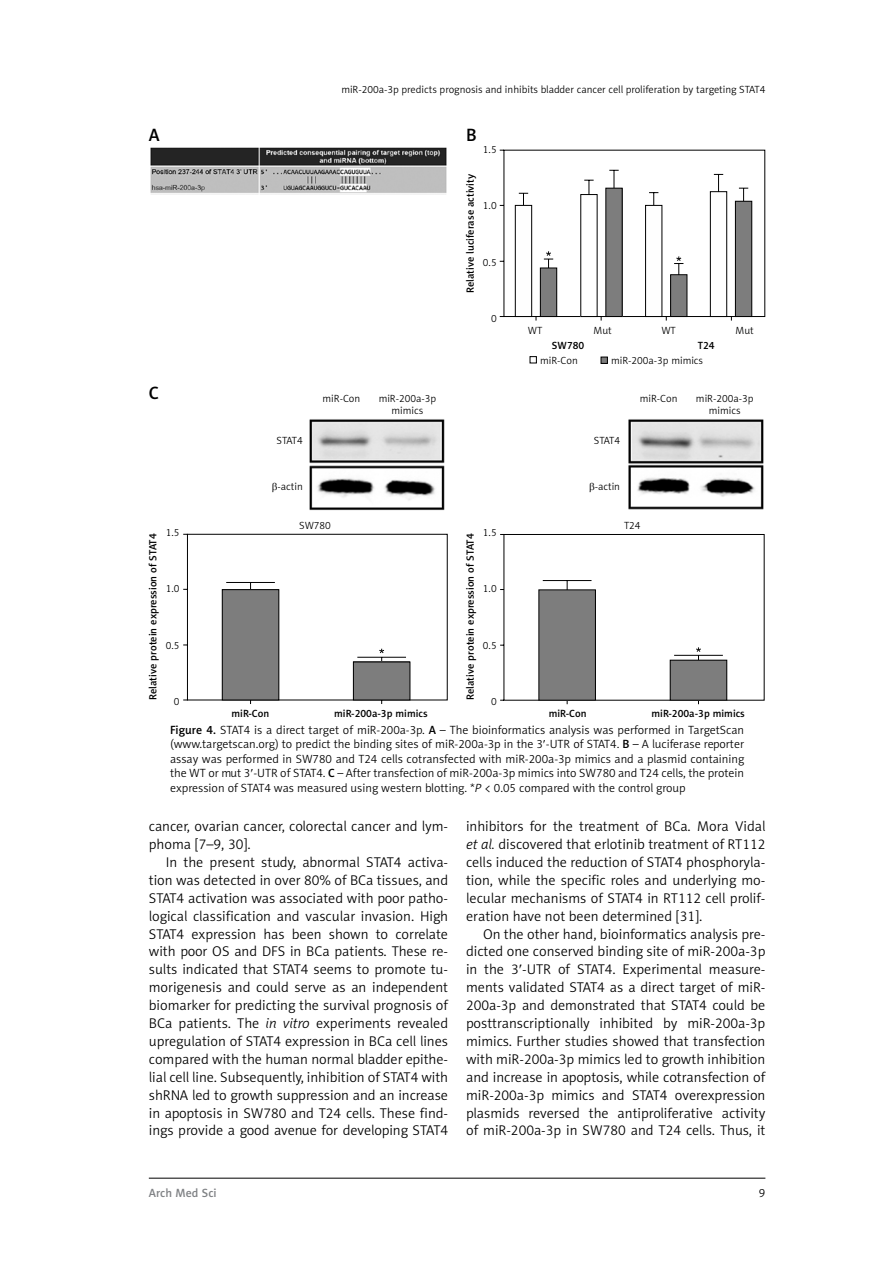
<style>
.page{position:relative;width:893px;height:1263px;background:#fff}
.page>*{position:absolute;margin:0;border:0;box-sizing:border-box;transform-origin:0 0}
.t1{font:18px "Naomi Sans EFN Medium";color:#000}
.t2{font:14.25px/17.9px "Naomi Sans EFN Light";color:#000;text-align:justify}
.t3{font:12px/14.4px "Naomi Sans EFN Light";color:#000;text-align:justify}
.t4{font:12px "Naomi Sans EFN Medium";color:#808285}
.t5{font:10.5px/12px "Naomi Sans EFN Light";color:#000;text-align:center}
.t6{font:10.5px "Naomi Sans EFN Medium";color:#000}
.s1{font-family:"Naomi Sans EFN Medium"}
.s2{font-style:italic}
</style>
<div class="page">
<hr style="left:149px;top:1178px;width:616px;height:1px;background:#000">
<img style="left:150px;top:147px;width:297px;height:48px">
<svg style="left:500px;top:149px;width:265px;height:172px"></svg>
<svg style="left:676px;top:256px;width:5px;height:5px"></svg>
<svg style="left:546px;top:251px;width:5px;height:5px"></svg>
<div style="left:515px;top:205px;width:17px;height:111px;background:#fefefe"></div>
<div style="left:515px;top:205px;width:17px;height:112px;border:1px solid #000"></div>
<div style="left:581px;top:195px;width:16px;height:121px;background:#fefefe"></div>
<div style="left:646px;top:205px;width:16px;height:111px;background:#fefefe"></div>
<div style="left:645px;top:205px;width:17px;height:112px;border:1px solid #000"></div>
<div style="left:710px;top:192px;width:17px;height:124px;background:#fefefe"></div>
<div style="left:710px;top:191px;width:17px;height:126px;border:1px solid #000"></div>
<div style="left:540px;top:268px;width:17px;height:48px;background:#7d7d7d"></div>
<div style="left:540px;top:268px;width:17px;height:49px;border:1px solid #000"></div>
<div style="left:606px;top:188px;width:16px;height:128px;background:#7d7d7d"></div>
<div style="left:671px;top:275px;width:16px;height:41px;background:#7d7d7d"></div>
<div style="left:670px;top:274px;width:17px;height:43px;border:1px solid #000"></div>
<div style="left:735px;top:201px;width:17px;height:115px;background:#7d7d7d"></div>
<div style="left:735px;top:201px;width:17px;height:116px;border:1px solid #000"></div>
<div style="left:530px;top:356px;width:7px;height:7px;border:1px solid #000"></div>
<div style="left:601px;top:357px;width:7px;height:7px;border:1px solid #000"></div>
<svg style="left:183px;top:534px;width:265px;height:170px"></svg>
<svg style="left:379px;top:649px;width:5px;height:4px"></svg>
<div style="left:222px;top:590px;width:57px;height:110px;background:#7d7d7d"></div>
<div style="left:222px;top:589px;width:57px;height:111px;border:1px solid #000"></div>
<div style="left:353px;top:662px;width:57px;height:38px;background:#7d7d7d"></div>
<div style="left:353px;top:662px;width:57px;height:38px;border:1px solid #000"></div>
<svg style="left:500px;top:534px;width:265px;height:171px"></svg>
<svg style="left:696px;top:647px;width:5px;height:5px"></svg>
<div style="left:539px;top:590px;width:56px;height:110px;background:#7d7d7d"></div>
<div style="left:538px;top:589px;width:58px;height:111px;border:1px solid #000"></div>
<div style="left:670px;top:660px;width:57px;height:40px;background:#7d7d7d"></div>
<div style="left:670px;top:660px;width:57px;height:40px;border:1px solid #000"></div>
<img style="left:309px;top:419px;width:136px;height:92px">
<img style="left:628px;top:419px;width:136px;height:91px">
<p class="t5" style="left:341px;top:83px;width:426px">miR-200a-3p predicts prognosis and inhibits bladder cancer cell proliferation by targeting STAT4</p>
<p class="t1" style="left:149px;top:124px;width:12px">A</p>
<p class="t1" style="left:466px;top:124px;width:12px">B</p>
<p class="t5" style="left:483px;top:143px;width:15px">1.5</p>
<p class="t6" style="left:464px;top:293px;width:121px;rotate:-90deg">Relative luciferase activity</p>
<p class="t5" style="left:483px;top:200px;width:15px">1.0</p>
<p class="t5" style="left:483px;top:256px;width:15px">0.5</p>
<p class="t1" style="left:149px;top:382px;width:12px">C</p>
<p class="t5" style="left:277px;top:434px;width:28px">STAT4</p>
<p class="t5" style="left:278px;top:480px;width:27px">-actin</p>
<p class="t5" style="left:491px;top:312px;width:7px">0</p>
<p class="t5" style="left:528px;top:324px;width:16px">WT</p>
<p class="t5" style="left:593px;top:324px;width:20px">Mut</p>
<p class="t5" style="left:661px;top:324px;width:16px">WT</p>
<p class="t5" style="left:736px;top:324px;width:20px">Mut</p>
<p class="t6" style="left:552px;top:339px;width:34px">SW780</p>
<p class="t6" style="left:698px;top:339px;width:18px">T24</p>
<p class="t5" style="left:540px;top:354px;width:39px">miR-Con</p>
<p class="t5" style="left:611px;top:354px;width:93px">miR-200a-3p mimics</p>
<p class="t5" style="left:323px;top:393px;width:39px">miR-Con</p>
<p class="t5" style="left:379px;top:393px;width:59px">miR-200a-3p mimics</p>
<p class="t5" style="left:640px;top:393px;width:39px">miR-Con</p>
<p class="t5" style="left:696px;top:393px;width:59px">miR-200a-3p mimics</p>
<p class="t5" style="left:594px;top:434px;width:28px">STAT4</p>
<p class="t5" style="left:595px;top:480px;width:27px">-actin</p>
<p class="t5" style="left:299px;top:519px;width:33px">SW780</p>
<p class="t5" style="left:624px;top:519px;width:18px">T24</p>
<p class="t5" style="left:166px;top:527px;width:15px">1.5</p>
<p class="t5" style="left:483px;top:527px;width:15px">1.5</p>
<p class="t6" style="left:147px;top:700px;width:168px;rotate:-90deg">Relative protein expression of STAT4</p>
<p class="t6" style="left:464px;top:700px;width:168px;rotate:-90deg">Relative protein expression of STAT4</p>
<p class="t5" style="left:166px;top:583px;width:15px">1.0</p>
<p class="t5" style="left:483px;top:583px;width:15px">1.0</p>
<p class="t5" style="left:166px;top:639px;width:15px">0.5</p>
<p class="t5" style="left:483px;top:639px;width:15px">0.5</p>
<p class="t5" style="left:174px;top:695px;width:7px">0</p>
<p class="t5" style="left:491px;top:695px;width:7px">0</p>
<p class="t6" style="left:232px;top:707px;width:39px">miR-Con</p>
<p class="t6" style="left:334px;top:707px;width:95px">miR-200a-3p mimics</p>
<p class="t6" style="left:549px;top:707px;width:39px">miR-Con</p>
<p class="t6" style="left:652px;top:707px;width:95px">miR-200a-3p mimics</p>
<p class="t3" style="left:170px;top:723px;width:576px"><span class="s1">Figure 4.</span> STAT4 is a direct target of miR-200a-3p. <span class="s1">A</span> – The bioinformatics analysis was performed in TargetScan (www.targetscan.org) to predict the binding sites of miR-200a-3p in the 3 -UTR of STAT4. <span class="s1">B</span> – A luciferase reporter assay was performed in SW780 and T24 cells cotransfected with miR-200a-3p mimics and a plasmid containing the WT or mut 3 -UTR of STAT4. <span class="s1">C</span> – After transfection of miR-200a-3p mimics into SW780 and T24 cells, the protein expression of STAT4 was measured using western blotting. *<span class="s2">P</span> &lt; 0.05 compared with the control group</p>
<p class="t2" style="left:149px;top:817px;width:301px">cancer, ovarian cancer, colorectal cancer and lym&shy;phoma [7–9, 30].</p>
<p class="t2" style="left:149px;top:853px;width:301px;text-indent:17px">In the present study, abnormal STAT4 activa&shy;tion was detected in over 80% of BCa tissues, and STAT4 activation was associated with poor patho&shy;logical classification and vascular invasion. High STAT4 expression has been shown to correlate with poor OS and DFS in BCa patients. These re&shy;sults indicated that STAT4 seems to promote tu&shy;morigenesis and could serve as an independent biomarker for predicting the survival prognosis of BCa patients. The <span class="s2">in vitro</span> experiments revealed upregulation of STAT4 expression in BCa cell lines compared with the human normal bladder epithe&shy;lial cell line. Subsequently, inhibition of STAT4 with shRNA led to growth suppression and an increase in apoptosis in SW780 and T24 cells. These find&shy;ings provide a good avenue for developing STAT4</p>
<p class="t2" style="left:466px;top:817px;width:301px">inhibitors for the treatment of BCa. Mora Vidal <span class="s2">et al.</span> discovered that erlotinib treatment of RT112 cells induced the reduction of STAT4 phosphoryla&shy;tion, while the specific roles and underlying mo&shy;lecular mechanisms of STAT4 in RT112 cell prolif&shy;eration have not been determined [31].</p>
<p class="t2" style="left:466px;top:925px;width:301px;text-indent:17px">On the other hand, bioinformatics analysis pre&shy;dicted one conserved binding site of miR-200a-3p in the 3 -UTR of STAT4. Experimental measure&shy;ments validated STAT4 as a direct target of miR-200a-3p and demonstrated that STAT4 could be posttranscriptionally inhibited by miR-200a-3p mimics. Further studies showed that transfection with miR-200a-3p mimics led to growth inhibition and increase in apoptosis, while cotransfection of miR-200a-3p mimics and STAT4 overexpression plasmids reversed the antiproliferative activity of miR-200a-3p in SW780 and T24 cells. Thus, it</p>
<p class="t4" style="left:149px;top:1186px;width:69px">Arch Med Sci</p>
<p class="t3" style="left:759px;top:1186px;width:8px">9</p>
</div>
